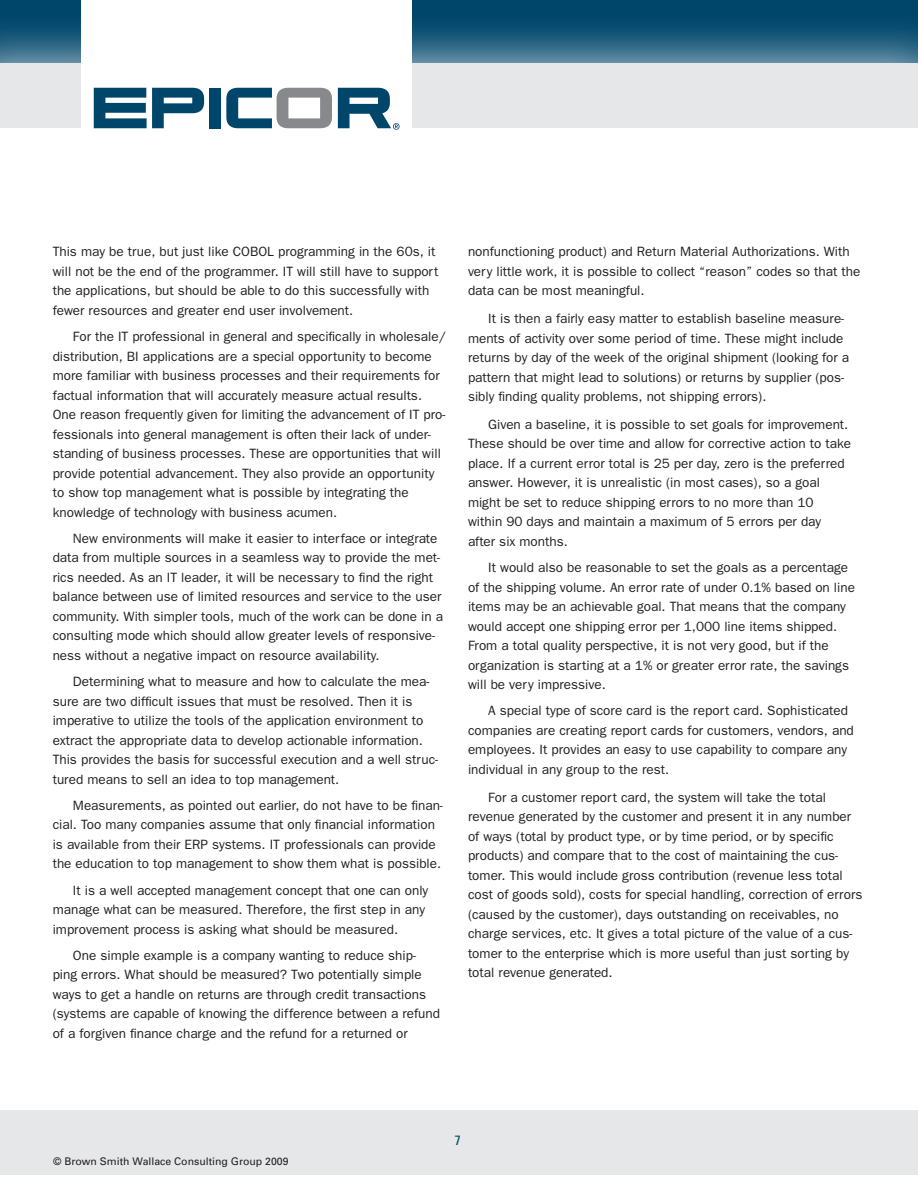
<style>
.page{position:relative;width:918px;height:1188px;background:#fff}
.page>*{position:absolute;margin:0;border:0;box-sizing:border-box;transform-origin:0 0}
.body_copy{font:13.5px/19.5px "Franklin Gothic";color:#231f20}
.t1{font:condensed 13.5px "Univers";color:#00466b}
.t2{font:10.5px "Univers";color:#231f20}
</style>
<div class="page">
<div style="left:0;top:0;width:918px;height:117px;background:#00466b"></div>
<div style="left:0;top:10px;width:918px;height:166px;background:#fff;opacity:.85"></div>
<div style="left:0;top:64px;width:918px;height:64px;background:#e6e7e9"></div>
<div style="left:0;top:1110px;width:918px;height:64px;background:#e6e7e9"></div>
<div style="left:81px;top:0;width:330px;height:156px;background:#fff"></div>
<div style="left:209px;top:88px;width:11px;height:40px;background:#00466b"></div>
<svg style="left:226px;top:88px;width:106px;height:40px"></svg>
<svg style="left:94px;top:88px;width:110px;height:40px"></svg>
<svg style="left:338px;top:88px;width:62px;height:42px"></svg>
<p class="body_copy" style="left:53px;top:242px;width:387px">This may be true, but just like COBOL programming in the 60s, it will not be the end of the programmer. IT will still have to support the applications, but should be able to do this successfully with fewer resources and greater end user involvement.</p>
<p class="body_copy" style="left:53px;top:326px;width:395px;text-indent:20px">For the IT professional in general and specifically in wholesale/ distribution, BI applications are a special opportunity to become more familiar with business processes and their requirements for factual information that will accurately measure actual results.<br>One reason frequently given for limiting the advancement of IT pro&shy;fessionals into general management is often their lack of under&shy;standing of business processes. These are opportunities that will provide potential advancement. They also provide an opportunity to show top management what is possible by integrating the knowledge of technology with business acumen.</p>
<p class="body_copy" style="left:53px;top:528px;width:392px;text-indent:20px">New environments will make it easier to interface or integrate data from multiple sources in a seamless way to provide the met&shy;rics needed. As an IT leader, it will be necessary to find the right balance between use of limited resources and service to the user community. With simpler tools, much of the work can be done in a consulting mode which should allow greater levels of responsive&shy;ness without a negative impact on resource availability.</p>
<p class="body_copy" style="left:53px;top:671px;width:387px;text-indent:20px">Determining what to measure and how to calculate the mea&shy;sure are two difficult issues that must be resolved. Then it is imperative to utilize the tools of the application environment to extract the appropriate data to develop actionable information.<br>This provides the basis for successful execution and a well struc&shy;tured means to sell an idea to top management.</p>
<p class="body_copy" style="left:53px;top:795px;width:392px;text-indent:20px">Measurements, as pointed out earlier, do not have to be finan&shy;cial. Too many companies assume that only financial information is available from their ERP systems. IT professionals can provide the education to top management to show them what is possible.</p>
<p class="body_copy" style="left:53px;top:880px;width:377px;text-indent:20px">It is a well accepted management concept that one can only manage what can be measured. Therefore, the first step in any improvement process is asking what should be measured.</p>
<p class="body_copy" style="left:53px;top:945px;width:389px;text-indent:20px">One simple example is a company wanting to reduce ship&shy;ping errors. What should be measured? Two potentially simple ways to get a handle on returns are through credit transactions (systems are capable of knowing the difference between a refund of a forgiven finance charge and the refund for a returned or</p>
<p class="body_copy" style="left:468px;top:242px;width:394px">nonfunctioning product) and Return Material Authorizations. With very little work, it is possible to collect “reason” codes so that the data can be most meaningful.</p>
<p class="body_copy" style="left:468px;top:308px;width:383px;text-indent:20px">It is then a fairly easy matter to establish baseline measure&shy;ments of activity over some period of time. These might include returns by day of the week of the original shipment (looking for a pattern that might lead to solutions) or returns by supplier (pos&shy;sibly finding quality problems, not shipping errors).</p>
<p class="body_copy" style="left:468px;top:414px;width:385px;text-indent:20px">Given a baseline, it is possible to set goals for improvement.<br>These should be over time and allow for corrective action to take place. If a current error total is 25 per day, zero is the preferred answer. However, it is unrealistic (in most cases), so a goal might be set to reduce shipping errors to no more than 10<br>within 90 days and maintain a maximum of 5 errors per day after six months.</p>
<p class="body_copy" style="left:468px;top:557px;width:389px;text-indent:20px">It would also be reasonable to set the goals as a percentage of the shipping volume. An error rate of under 0.1% based on line items may be an achievable goal. That means that the company would accept one shipping error per 1,000 line items shipped.<br>From a total quality perspective, it is not very good, but if the organization is starting at a 1% or greater error rate, the savings will be very impressive.</p>
<p class="body_copy" style="left:468px;top:701px;width:387px;text-indent:20px">A special type of score card is the report card. Sophisticated companies are creating report cards for customers, vendors, and employees. It provides an easy to use capability to compare any individual in any group to the rest.</p>
<p class="body_copy" style="left:468px;top:787px;width:396px;text-indent:20px">For a customer report card, the system will take the total revenue generated by the customer and present it in any number of ways (total by product type, or by time period, or by specific products) and compare that to the cost of maintaining the cus&shy;tomer. This would include gross contribution (revenue less total cost of goods sold), costs for special handling, correction of errors (caused by the customer), days outstanding on receivables, no charge services, etc. It gives a total picture of the value of a cus&shy;tomer to the enterprise which is more useful than just sorting by total revenue generated.</p>
<p class="t2" style="left:53px;top:1155px;width:237px">© Brown Smith Wallace Consulting Group 2009</p>
<p class="t1" style="left:455px;top:1132px;width:7px">7</p>
</div>
